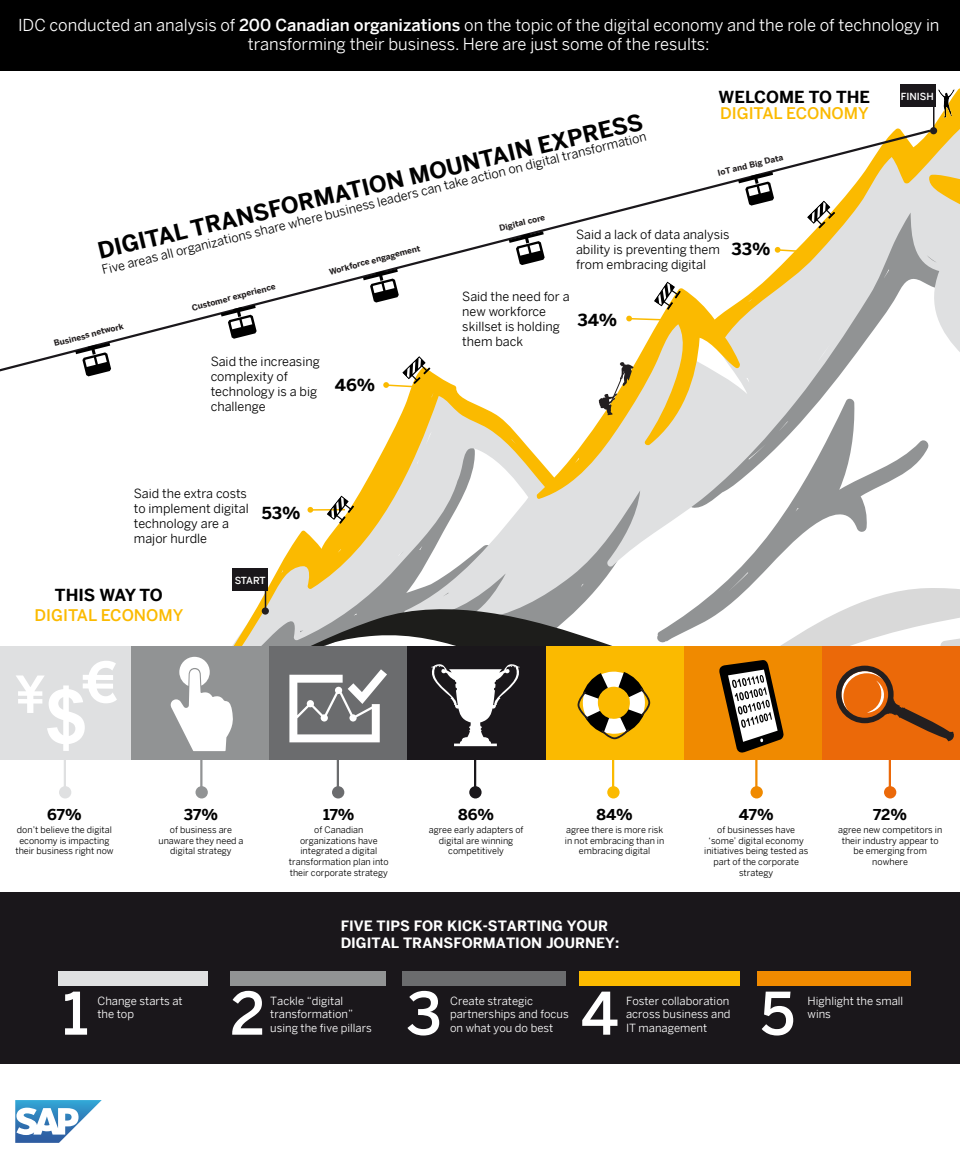
<style>
.page{position:relative;width:960px;height:1158px;background:#fff}
.page>*{position:absolute;margin:0;border:0;box-sizing:border-box;transform-origin:0 0}
.t1{font:500 58.12px "Benton Sans";color:#fff}
.t2{font:700 22.65px "Benton Sans";color:#000}
.t3{font:700 16.58px "Benton Sans";color:#000}
.t4{font:16.5px/19.8px "Benton Sans";color:#fff;text-align:center}
.t5{font:500 16.05px "Benton Sans";color:#fbba00}
.t6{font:700 15px "Benton Sans";letter-spacing:-.01em;color:#000}
.t7{font:700 14.25px/17.1px "Benton Sans";color:#fff}
.t8{font:12.6px/15.1px "Benton Sans";color:#000}
.t9{font:11.25px/13.5px "Benton Sans";color:#fff}
.t10{font:500 9.75px "Benton Sans";color:#fff}
.t11{font:9px/10.8px "Benton Sans";color:#000;text-align:center}
.t12{font:700 8.25px "Benton Sans";color:#231f20}
.s1{font-weight:500}
</style>
<div class="page">
<svg style="left:232px;top:88px;width:728px;height:558px"></svg>
<svg style="left:282px;top:528px;width:678px;height:118px"></svg>
<hr style="left:265px;top:572px;width:1px;height:38px;background:#1a171b">
<div style="left:232px;top:568px;width:36px;height:22px;background:#1a171b"></div>
<hr style="left:933px;top:92px;width:1px;height:39px;background:#1a171b">
<div style="left:900px;top:84px;width:35px;height:23px;background:#1a171b"></div>
<div style="left:262px;top:607px;width:7px;height:7px;background:#231f20;border-radius:50%"></div>
<div style="left:930px;top:127px;width:7px;height:7px;background:#231f20;border-radius:50%"></div>
<svg style="left:599px;top:373px;width:35px;height:42px"></svg>
<svg style="left:383px;top:373px;width:47px;height:15px"></svg>
<div style="left:0;top:0;width:960px;height:71px;background:#000"></div>
<div style="left:0;top:646px;width:131px;height:113px;background:#dfe0e1"></div>
<div style="left:131px;top:646px;width:138px;height:113px;background:#919394"></div>
<div style="left:269px;top:646px;width:138px;height:113px;background:#6b6c6e"></div>
<div style="left:407px;top:646px;width:139px;height:113px;background:#1a171b"></div>
<div style="left:546px;top:646px;width:138px;height:113px;background:#fbba00"></div>
<div style="left:684px;top:646px;width:138px;height:113px;background:#f08a00"></div>
<div style="left:822px;top:646px;width:138px;height:113px;background:#eb6909"></div>
<svg style="left:16px;top:661px;width:101px;height:89px"></svg>
<svg style="left:170px;top:656px;width:63px;height:95px"></svg>
<svg style="left:690px;top:587px;width:270px;height:165px"></svg>
<svg style="left:431px;top:664px;width:89px;height:82px"></svg>
<svg style="left:289px;top:669px;width:98px;height:73px"></svg>
<svg style="left:577px;top:671px;width:73px;height:68px"></svg>
<hr style="left:64px;top:756px;width:2px;height:36px;background:#dfe0e1">
<div style="left:59px;top:786px;width:12px;height:12px;background:#dfe0e1;border-radius:50%"></div>
<hr style="left:200px;top:759px;width:2px;height:36px;background:#919394">
<div style="left:196px;top:786px;width:12px;height:12px;background:#919394;border-radius:50%"></div>
<hr style="left:337px;top:756px;width:2px;height:36px;background:#6b6c6e">
<div style="left:332px;top:786px;width:12px;height:12px;background:#6b6c6e;border-radius:50%"></div>
<hr style="left:474px;top:757px;width:2px;height:36px;background:#1a171b">
<div style="left:469px;top:786px;width:13px;height:12px;background:#1a171b;border-radius:50%"></div>
<hr style="left:612px;top:756px;width:2px;height:36px;background:#fbba00">
<div style="left:607px;top:786px;width:13px;height:12px;background:#fbba00;border-radius:50%"></div>
<hr style="left:755px;top:756px;width:3px;height:36px;background:#f08a00">
<div style="left:751px;top:786px;width:12px;height:12px;background:#f08a00;border-radius:50%"></div>
<hr style="left:889px;top:756px;width:2px;height:36px;background:#eb6909">
<div style="left:884px;top:786px;width:12px;height:12px;background:#eb6909;border-radius:50%"></div>
<div style="left:0;top:892px;width:960px;height:172px;background:#1a171b"></div>
<div style="left:58px;top:971px;width:150px;height:14px;background:#dfe0e1"></div>
<div style="left:230px;top:971px;width:156px;height:14px;background:#919394"></div>
<div style="left:402px;top:971px;width:164px;height:14px;background:#6b6c6e"></div>
<div style="left:579px;top:971px;width:161px;height:14px;background:#fbba00"></div>
<div style="left:758px;top:971px;width:153px;height:14px;background:#f08a00"></div>
<svg style="left:15px;top:1100px;width:87px;height:42px"></svg>
<svg style="left:307px;top:495px;width:47px;height:29px"></svg>
<svg style="left:0;top:128px;width:933px;height:245px"></svg>
<svg style="left:75px;top:342px;width:36px;height:34px"></svg>
<svg style="left:221px;top:305px;width:36px;height:34px"></svg>
<svg style="left:363px;top:269px;width:36px;height:33px"></svg>
<svg style="left:509px;top:231px;width:36px;height:34px"></svg>
<svg style="left:738px;top:172px;width:36px;height:33px"></svg>
<img style="left:935px;top:85px;width:22px;height:37px">
<h3 class="t4" style="left:18px;top:13px;width:923px">IDC conducted an analysis of <span class="s1">200 Canadian organizations</span> on the topic of the digital economy and the role of technology in transforming their business. Here are just some of the results:</h3>
<h3 class="t3" style="left:719px;top:83px;width:153px">WELCOME TO THE</h3>
<p class="t10" style="left:901px;top:88px;width:35px">FINISH</p>
<h3 class="t5" style="left:720px;top:100px;width:150px">DIGITAL ECONOMY</h3>
<h2 class="t2" style="left:93px;top:230px;width:561px;rotate:-13deg">DIGITAL TRANSFORMATION MOUNTAIN EXPRESS</h2>
<h3 class="t8" style="left:100px;top:262px;width:562px;rotate:-14deg">Five areas all organizations share where business leaders can take action on digital transformation</h3>
<p class="t12" style="left:716px;top:166px;width:68px;rotate:-14deg">IoT and Big Data</p>
<p class="t12" style="left:498px;top:221px;width:48px;rotate:-14deg">Digital core</p>
<h3 class="t8" style="left:576px;top:225px;width:155px">Said a lack of data analysis ability is preventing them from embracing digital</h3>
<h3 class="t3" style="left:731px;top:234px;width:41px">33%</h3>
<p class="t12" style="left:327px;top:265px;width:95px;rotate:-15deg">Workforce engagement</p>
<p class="t12" style="left:52px;top:337px;width:73px;rotate:-15deg">Business network</p>
<p class="t12" style="left:190px;top:300px;width:88px;rotate:-14deg">Customer experience</p>
<h3 class="t8" style="left:211px;top:352px;width:111px">Said the increasing complexity of technology is a big challenge</h3>
<h3 class="t3" style="left:335px;top:370px;width:42px">46%</h3>
<h3 class="t8" style="left:134px;top:484px;width:116px">Said the extra costs to implement digital technology are a major hurdle</h3>
<h3 class="t3" style="left:262px;top:498px;width:40px">53%</h3>
<h3 class="t3" style="left:55px;top:581px;width:109px">THIS WAY TO</h3>
<h3 class="t5" style="left:35px;top:601px;width:150px">DIGITAL ECONOMY</h3>
<p class="t10" style="left:235px;top:572px;width:33px">START</p>
<h3 class="t8" style="left:462px;top:287px;width:109px">Said the need for a new workforce skillset is holding them back</h3>
<h3 class="t3" style="left:577px;top:305px;width:41px">34%</h3>
<h3 class="t6" style="left:47px;top:801px;width:36px">67%</h3>
<h3 class="t6" style="left:184px;top:801px;width:36px">37%</h3>
<h3 class="t6" style="left:323px;top:801px;width:33px">17%</h3>
<h3 class="t6" style="left:458px;top:801px;width:38px">86%</h3>
<h3 class="t6" style="left:597px;top:801px;width:38px">84%</h3>
<h3 class="t6" style="left:739px;top:801px;width:36px">47%</h3>
<h3 class="t6" style="left:873px;top:801px;width:35px">72%</h3>
<p class="t11" style="left:15px;top:823px;width:100px">don’t believe the digital economy is impacting their business right now</p>
<p class="t11" style="left:158px;top:823px;width:87px">of business are unaware they need a digital strategy</p>
<p class="t11" style="left:289px;top:823px;width:101px">of Canadian organizations have integrated a digital transformation plan into their corporate strategy</p>
<p class="t11" style="left:429px;top:823px;width:96px">agree early adapters of digital are winning competitively</p>
<p class="t11" style="left:565px;top:823px;width:101px">agree there is more risk in not embracing than in embracing digital</p>
<p class="t11" style="left:704px;top:823px;width:105px">of businesses have ‘some’ digital economy initiatives being tested as part of the corporate strategy</p>
<p class="t11" style="left:838px;top:823px;width:106px">agree new competitors in their industry appear to be emerging from nowhere</p>
<h3 class="t7" style="left:341px;top:915px;width:280px">FIVE TIPS FOR KICK-STARTING YOUR<br>DIGITAL TRANSFORMATION JOURNEY:</h3>
<h1 class="t1" style="left:63px;top:963px;width:28px">1</h1>
<h1 class="t1" style="left:230px;top:963px;width:37px">2</h1>
<h1 class="t1" style="left:406px;top:963px;width:37px">3</h1>
<h1 class="t1" style="left:581px;top:963px;width:39px">4</h1>
<h1 class="t1" style="left:760px;top:963px;width:36px">5</h1>
<p class="t9" style="left:98px;top:992px;width:87px">Change starts at the top</p>
<p class="t9" style="left:270px;top:992px;width:103px">Tackle “digital transformation” using the five pillars</p>
<p class="t9" style="left:450px;top:992px;width:120px">Create strategic partnerships and focus on what you do best</p>
<p class="t9" style="left:626px;top:992px;width:106px;text-align:justify">Foster collaboration across business and IT management</p>
<p class="t9" style="left:808px;top:992px;width:97px">Highlight the small wins</p>
</div>
